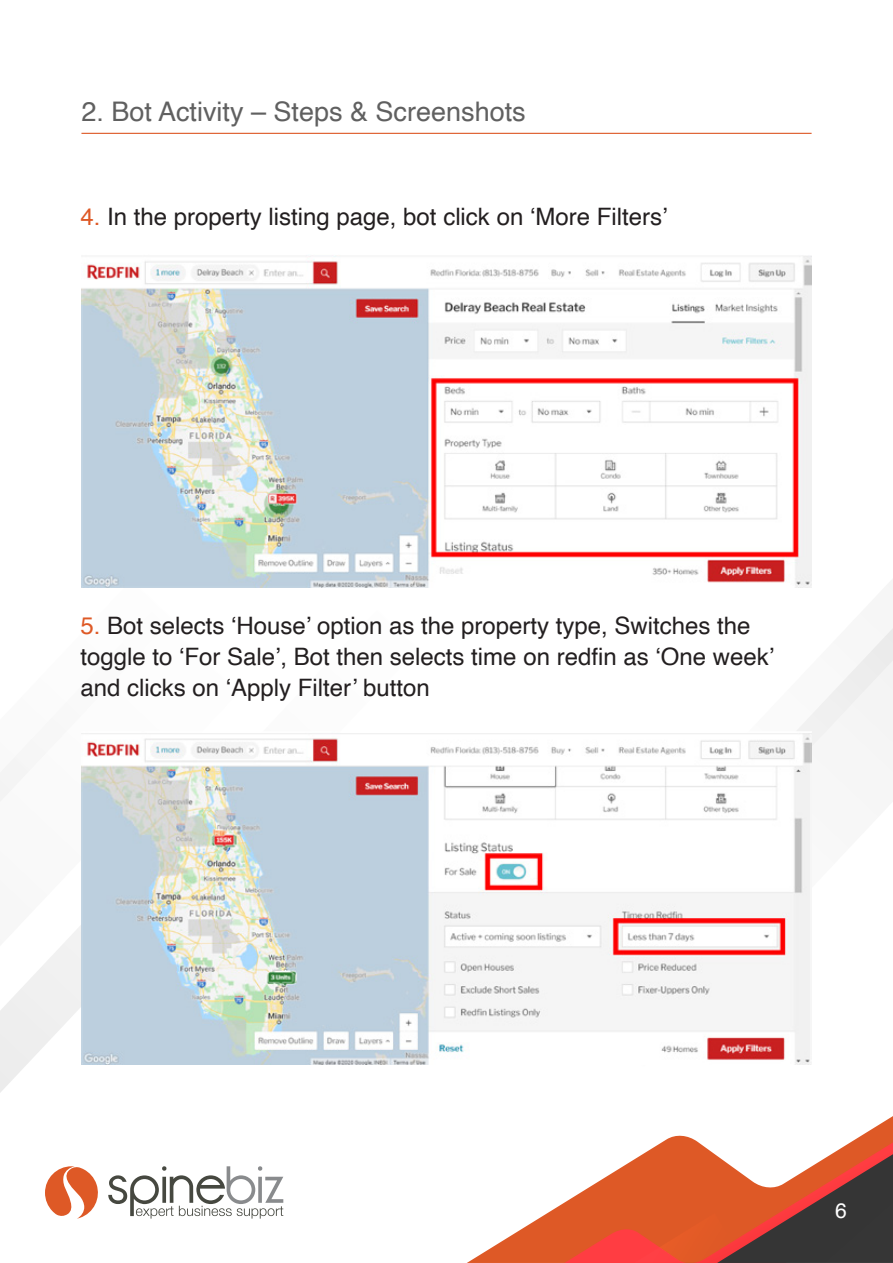
<style>
.page{position:relative;width:893px;height:1263px;background:#fff}
.page>*{position:absolute;margin:0;border:0;box-sizing:border-box;transform-origin:0 0}
.t1{font:27px "Helvetica";color:#606060}
.t2{font:24px/31.2px "Helvetica";color:#231f20}
.t3{font:21px "Helvetica";color:#fff}
.s1{color:#de5926}
</style>
<div class="page">
<svg style="left:467px;top:1116px;width:426px;height:147px"></svg>
<svg style="left:504px;top:1142px;width:389px;height:121px"></svg>
<svg style="left:795px;top:587px;width:98px;height:159px"></svg>
<svg style="left:0;top:587px;width:172px;height:498px"></svg>
<svg style="left:108px;top:1166px;width:175px;height:52px"></svg>
<svg style="left:45px;top:1166px;width:53px;height:52px"></svg>
<img style="left:81px;top:255px;width:731px;height:332px">
<img style="left:81px;top:732px;width:731px;height:332px">
<hr style="left:81px;top:133px;width:731px;height:1px;background:#de5926">
<p class="t1" style="left:81px;top:91px;width:446px">2. Bot Activity – Steps &amp; Screenshots</p>
<p class="t2" style="left:80px;top:202px;width:588px"><span class="s1">4.</span> In the property listing page, bot click on ‘More Filters’</p>
<p class="t2" style="left:80px;top:611px;width:695px"><span class="s1">5.</span> Bot selects ‘House’ option as the property type, Switches the toggle to ‘For Sale’, Bot then selects time on redfin as ‘One week’ and clicks on ‘Apply Filter’ button</p>
<p class="t3" style="left:835px;top:1194px;width:13px">6</p>
</div>
